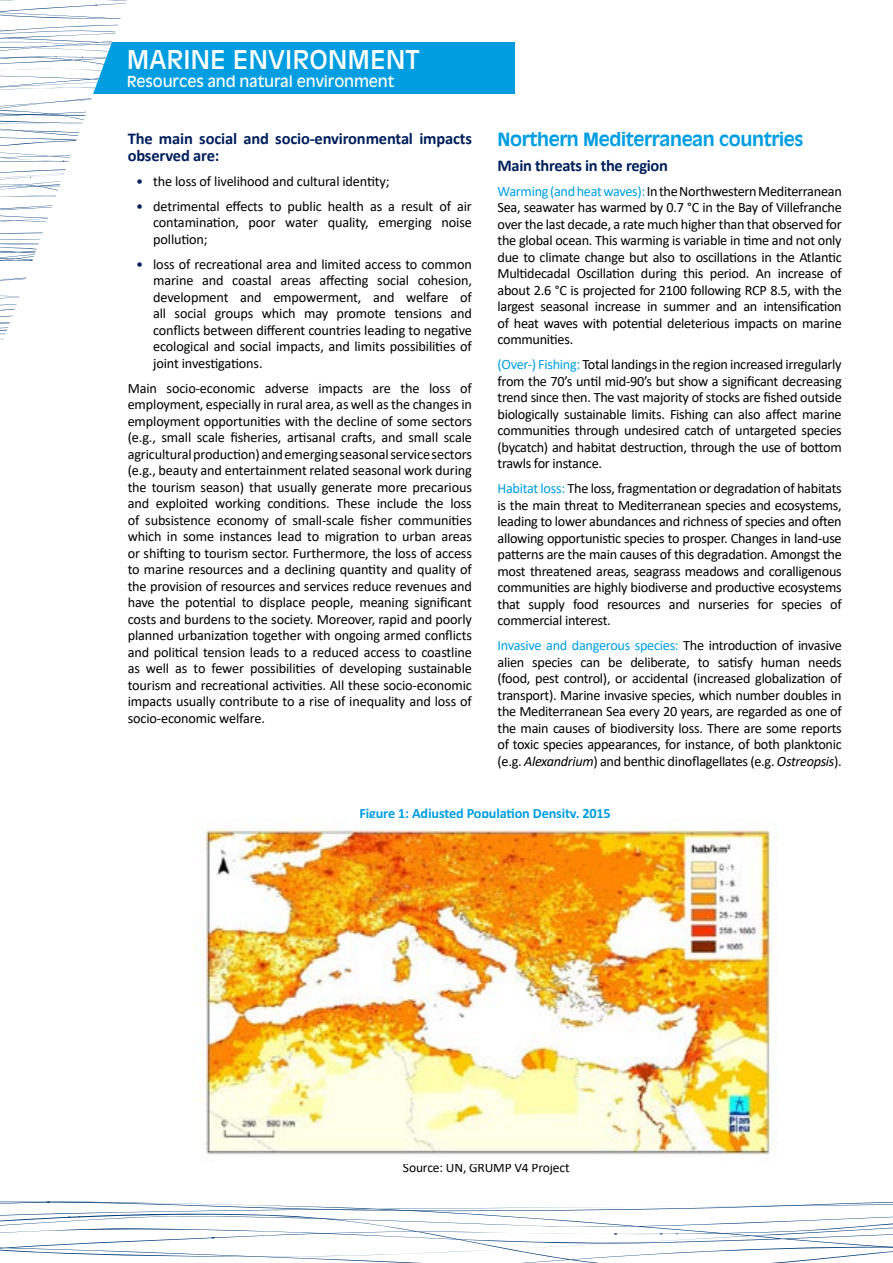
<style>
.page{position:relative;width:893px;height:1263px;background:#fff}
.page>*{position:absolute;margin:0;border:0;box-sizing:border-box;transform-origin:0 0}
.t1{font:25.5px "Antique Olive Std";color:#fff}
.t2{font:700 18px "Antique Olive Std";letter-spacing:-.02em;color:#009ee0}
.t3{font:700 16.5px/16.5px "Calibri";letter-spacing:-.01em;color:#001f5b}
.t4{font:15px "Antique Olive Std";letter-spacing:-.01em;color:#fff}
.t5{font:14.25px/16.5px "Calibri";letter-spacing:-.02em;color:#000;text-align:justify}
.t6{font:700 14.25px "Calibri";letter-spacing:-.01em;color:#009ee0}
.t7{font:13.5px "Calibri";letter-spacing:-.01em;color:#000}
.s1{color:#009ee0}
.s2{font-style:italic}
.s3{color:#001f5b}
</style>
<div class="page">
<svg style="left:0;top:0;width:135px;height:340px"></svg>
<svg style="left:71px;top:172px;width:9px;height:3px"></svg>
<svg style="left:0;top:1201px;width:893px;height:62px"></svg>
<div style="left:127px;top:43px;width:387px;height:51px;background:#009ee0"></div>
<img style="left:193px;top:819px;width:585px;height:336px">
<h1 class="t1" style="left:127px;top:44px;width:295px">MARINE ENVIRONMENT</h1>
<p class="t4" style="left:127px;top:72px;width:269px">Resources and natural environment</p>
<p class="t2" style="left:497px;top:128px;width:307px">Northern Mediterranean countries</p>
<p class="t3" style="left:497px;top:157px;width:172px">Main threats in the region</p>
<p class="t5" style="left:497px;top:182px;width:346px"><span class="s1">Warming (and heat waves):</span> In the Northwestern Mediterranean Sea, seawater has warmed by 0.7 °C in the Bay of Villefranche over the last decade, a rate much higher than that observed for the global ocean. This warming is variable in time and not only due to climate change but also to oscillations in the Atlantic Multidecadal Oscillation during this period. An increase of about 2.6 °C is projected for 2100 following RCP 8.5, with the largest seasonal increase in summer and an intensification of heat waves with potential deleterious impacts on marine communities.</p>
<p class="t5" style="left:497px;top:356px;width:346px"><span class="s1">(Over-) Fishing:</span> Total landings in the region increased irregularly from the 70’s until mid-90’s but show a significant decreasing trend since then. The vast majority of stocks are fished outside biologically sustainable limits. Fishing can also affect marine communities through undesired catch of untargeted species (bycatch) and habitat destruction, through the use of bottom trawls for instance.</p>
<p class="t5" style="left:497px;top:480px;width:346px"><span class="s1">Habitat loss:</span> The loss, fragmentation or degradation of habitats is the main threat to Mediterranean species and ecosystems, leading to lower abundances and richness of species and often allowing opportunistic species to prosper. Changes in land-use patterns are the main causes of this degradation. Amongst the most threatened areas, seagrass meadows and coralligenous communities are highly biodiverse and productive ecosystems that supply food resources and nurseries for species of commercial interest.</p>
<p class="t5" style="left:497px;top:637px;width:346px"><span class="s1">Invasive and dangerous species:</span> The introduction of invasive alien species can be deliberate, to satisfy human needs (food, pest control), or accidental (increased globalization of transport). Marine invasive species, which number doubles in the Mediterranean Sea every 20 years, are regarded as one of the main causes of biodiversity loss. There are some reports of toxic species appearances, for instance, of both planktonic (e.g. <span class="s2">Alexandrium</span>) and benthic dinoflagellates (e.g. <span class="s2">Ostreopsis</span>).</p>
<p class="t6" style="left:359px;top:803px;width:253px">Figure 1: Adjusted Population Density, 2015</p>
<p class="t3" style="left:128px;top:130px;width:346px">The main social and socio-environmental impacts observed are:</p>
<p class="t5" style="left:136px;top:172px;width:255px"><span class="s3">•</span> the loss of livelihood and cultural identity;</p>
<p class="t5" style="left:153px;top:197px;width:320px;text-indent:-17px"><span class="s3">•</span> detrimental effects to public health as a result of air contamination, poor water quality, emerging noise pollution;</p>
<p class="t5" style="left:153px;top:255px;width:320px;text-indent:-17px"><span class="s3">•</span> loss of recreational area and limited access to common marine and coastal areas affecting social cohesion, development and empowerment, and welfare of all social groups which may promote tensions and conflicts between different countries leading to negative ecological and social impacts, and limits possibilities of joint investigations.</p>
<p class="t5" style="left:128px;top:379px;width:346px">Main socio-economic adverse impacts are the loss of employment, especially in rural area, as well as the changes in employment opportunities with the decline of some sectors (e.g., small scale fisheries, artisanal crafts, and small scale agricultural production) and emerging seasonal service sectors (e.g., beauty and entertainment related seasonal work during the tourism season) that usually generate more precarious and exploited working conditions. These include the loss of subsistence economy of small-scale fisher communities which in some instances lead to migration to urban areas or shifting to tourism sector. Furthermore, the loss of access to marine resources and a declining quantity and quality of the provision of resources and services reduce revenues and have the potential to displace people, meaning significant costs and burdens to the society. Moreover, rapid and poorly planned urbanization together with ongoing armed conflicts and political tension leads to a reduced access to coastline as well as to fewer possibilities of developing sustainable tourism and recreational activities. All these socio-economic impacts usually contribute to a rise of inequality and loss of socio-economic welfare.</p>
<p class="t7" style="left:403px;top:1158px;width:168px">Source: UN, GRUMP V4 Project</p>
</div>
